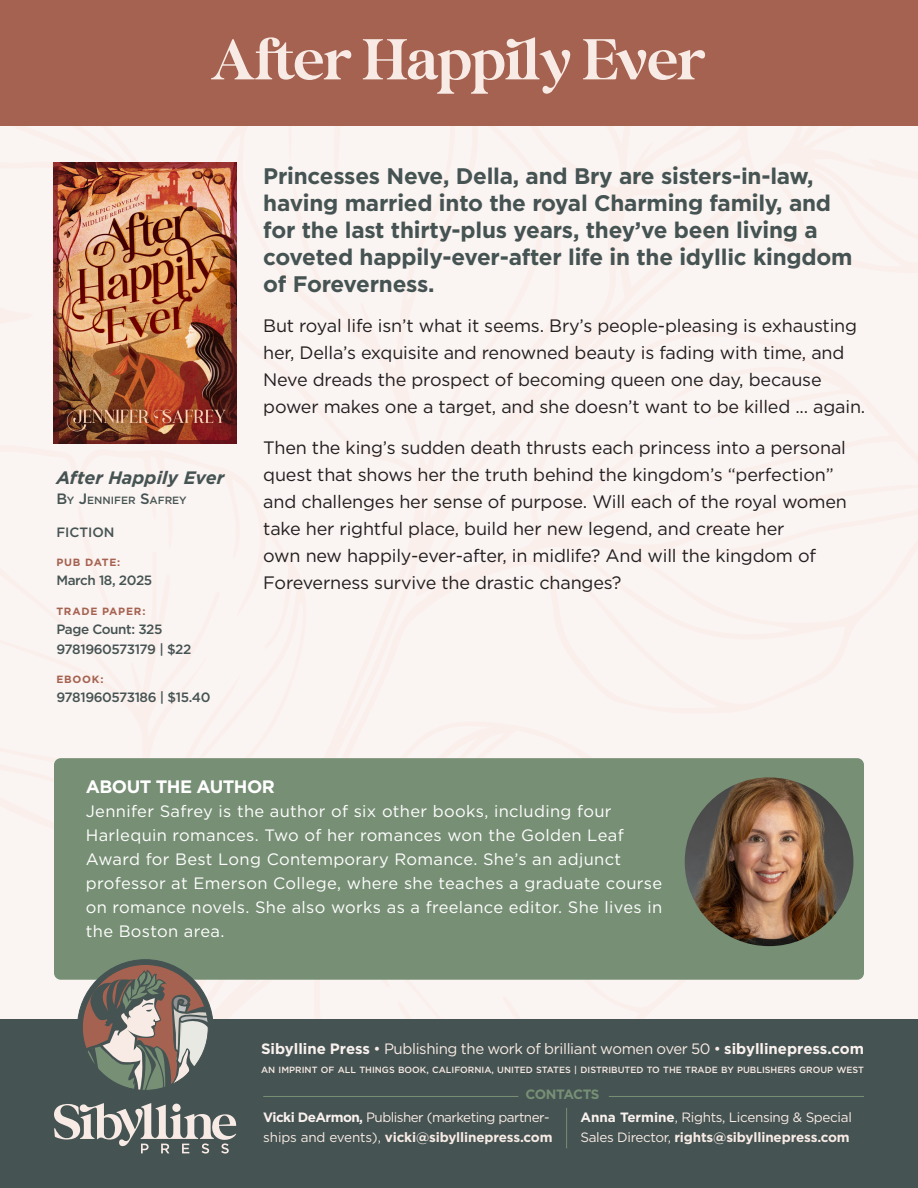
<style>
.page{position:relative;width:918px;height:1188px;background:#fff}
.page>*{position:absolute;margin:0;border:0;box-sizing:border-box;transform-origin:0 0}
.t1{font:60px "Bigola Display";color:#f8ebe5}
.t2{font:700 22.5px/27px "Gotham";letter-spacing:-.01em;color:#455352}
.t3{font:18px/27px "Gotham";letter-spacing:-.01em;color:#231f20}
.t4{font:italic 700 18px "Gotham";color:#455352}
.t5{font:700 18px "Gotham";letter-spacing:-.03em;color:#fff}
.t6{font:16.5px/24px "Gotham";letter-spacing:.02em;color:#fff}
.t7{font:15px "Gotham";letter-spacing:-.025em;color:#f8ebe5}
.t8{font:13.5px/19.5px "Gotham";letter-spacing:-.04em;color:#f8ebe5}
.t9{font:500 13.5px "Gotham";letter-spacing:-.03em;color:#455352}
.t10{font:700 13.5px "Gotham";letter-spacing:-.04em;color:#779075}
.t11{font:500 13.5px "Gotham";color:#455352}
.t12{font:700 10.5px "Gotham";letter-spacing:.075em;color:#a56250}
.t13{font:500 10.5px "Gotham";color:#455352}
.t14{font:500 9px "Gotham";color:#f8ebe5}
.s1{font-size:15px}
.s2{font-family:"Montserrat"}
.s3{font-weight:700;color:#faf2ef}
.s4{font-weight:700}
</style>
<div class="page">
<div style="left:0;top:125px;width:918px;height:894px;background:#faf4f2"></div>
<div style="left:482px;top:293px;width:436px;height:726px;background:#faf4f2"></div>
<div style="left:78px;top:506px;width:36px;height:118px;background:#faf4f2"></div>
<div style="left:502px;top:996px;width:80px;height:23px;background:#faf4f2"></div>
<div style="left:54px;top:758px;width:810px;height:222px;background:#779075;border-radius:7px"></div>
<div style="left:0;top:0;width:918px;height:125px;background:#a56250"></div>
<div style="left:0;top:1019px;width:918px;height:169px;background:#455352"></div>
<svg style="left:54px;top:1103px;width:182px;height:51px"></svg>
<svg style="left:77px;top:959px;width:137px;height:131px"></svg>
<hr style="left:263px;top:1096px;width:255px;height:1px;background:#779075">
<hr style="left:566px;top:1108px;width:1px;height:40px;background:#779075">
<hr style="left:609px;top:1096px;width:255px;height:1px;background:#779075">
<img style="left:685px;top:777px;width:168px;height:169px;border-radius:84px">
<img style="left:53px;top:162px;width:184px;height:281px">
<p class="t1" style="left:211px;top:26px;width:496px">After Happily Ever</p>
<p class="t4" style="left:56px;top:466px;width:169px">After Happily Ever</p>
<p class="t13" style="left:56px;top:493px;width:132px"><span class="s1">B</span>Y <span class="s1">J</span>ENNIFER <span class="s1">S</span>AFREY</p>
<p class="t11" style="left:56px;top:523px;width:60px">FICTION</p>
<p class="t12" style="left:56px;top:555px;width:65px">PUB DATE:</p>
<p class="t9" style="left:56px;top:572px;width:97px">March 18, 2025</p>
<p class="t12" style="left:56px;top:604px;width:91px">TRADE PAPER:</p>
<p class="t9" style="left:56px;top:621px;width:108px">Page Count: 325</p>
<p class="t9" style="left:56px;top:640px;width:137px">9781960573179 | $22</p>
<p class="t12" style="left:56px;top:672px;width:49px">EBOOK:</p>
<p class="t9" style="left:56px;top:689px;width:156px">9781960573186 | $15.40</p>
<p class="t2" style="left:263px;top:162px;width:591px">Pr<span class="s2">i</span>ncesses Neve, Della, and Bry are s<span class="s2">i</span>sters-in-law, hav<span class="s2">i</span>ng marr<span class="s2">i</span>ed <span class="s2">i</span>nto the royal Charm<span class="s2">i</span>ng fam<span class="s2">i</span>ly, and for the last th<span class="s2">i</span>rty-plus years, they’ve been l<span class="s2">i</span>v<span class="s2">i</span>ng a coveted happ<span class="s2">i</span>ly-ever-after l<span class="s2">i</span>fe <span class="s2">i</span>n the <span class="s2">i</span>dyllic k<span class="s2">i</span>ngdom of Foreverness.</p>
<p class="t3" style="left:263px;top:312px;width:604px">But royal life isn’t what it seems. Bry’s people-pleasing is exhausting her, Della’s exquisite and renowned beauty is fading with time, and Neve dreads the prospect of becoming queen one day, because power makes one a target, and she doesn’t want to be killed ... again.</p>
<p class="t3" style="left:263px;top:434px;width:585px">Then the king’s sudden death thrusts each princess into a personal quest that shows her the truth behind the kingdom’s “perfection” and challenges her sense of purpose. Will each of the royal women take her rightful place, build her new legend, and create her<br>own new happily-ever-after, in midlife? And will the kingdom of Foreverness survive the drastic changes?</p>
<p class="t5" style="left:86px;top:774px;width:190px">ABOUT THE AUTHOR</p>
<p class="t6" style="left:86px;top:798px;width:578px">Jennifer Safrey is the author of six other books, including four Harlequin romances. Two of her romances won the Golden Leaf Award for Best Long Contemporary Romance. She’s an adjunct professor at Emerson College, where she teaches a graduate course on romance novels. She also works as a freelance editor. She lives in the Boston area.</p>
<p class="t7" style="left:261px;top:1039px;width:605px"><span class="s3">Sibylline Press</span> • Publishing the work of brilliant women over 50 • <span class="s3">sibyllinepress.com</span></p>
<p class="t14" style="left:261px;top:1064px;width:605px">AN IMPRINT OF ALL THINGS BOOK, CALIFORNIA, UNITED STATES | DISTRIBUTED TO THE TRADE BY PUBLISHERS GROUP WEST</p>
<p class="t10" style="left:525px;top:1086px;width:76px">CONTACTS</p>
<p class="t8" style="left:263px;top:1108px;width:291px"><span class="s3">Vicki DeArmon,</span> Publisher (marketing partner&shy;ships and events), <span class="s4">vicki@sibyllinepress.com</span></p>
<p class="t8" style="left:580px;top:1108px;width:273px"><span class="s3">Anna Termine</span>, Rights, Licensing &amp; Special<br>Sales Director, <span class="s4">rights@sibyllinepress.com</span></p>
</div>
